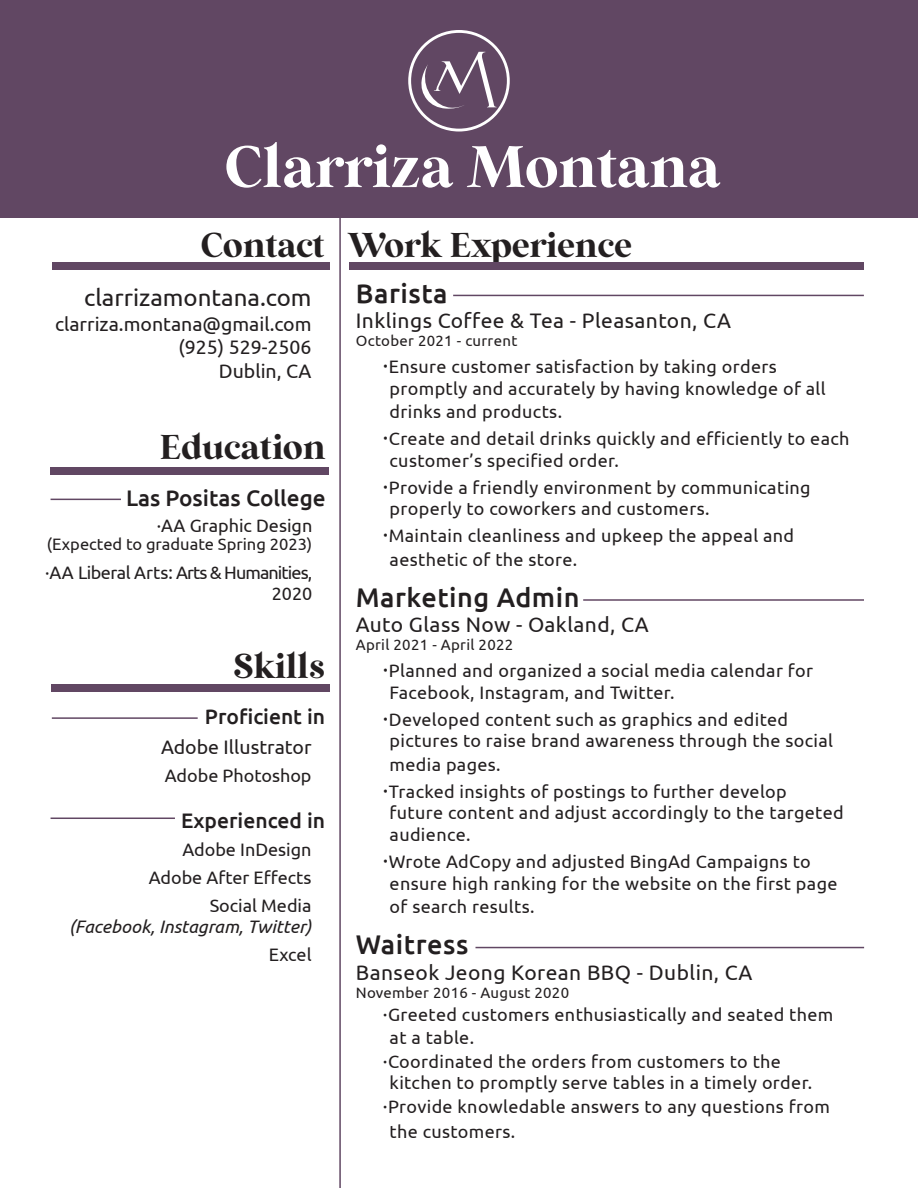
<style>
.page{position:relative;width:918px;height:1188px;background:#fff}
.page>*{position:absolute;margin:0;border:0;box-sizing:border-box;transform-origin:0 0}
.t1{font:58.5px "Wild Mango";color:#fff}
.t2{font:34.5px "Wild Mango";color:#231f20}
.t3{font:500 27px "Ubuntu";letter-spacing:.02em;color:#231f20}
.t4{font:24px "Ubuntu";color:#231f20}
.t5{font:500 22.5px "Ubuntu";color:#231f20}
.t6{font:21px "Ubuntu";letter-spacing:.02em;color:#231f20}
.t7{font:500 21px "Ubuntu";color:#231f20}
.t8{font:19.5px/23.4px "Ubuntu";color:#231f20;text-align:right}
.t9{font:18px/21.6px "Ubuntu";letter-spacing:.02em;color:#231f20}
.t10{font:18px/28px "Ubuntu";color:#231f20;text-align:right}
.t11{font:18px/21.6px "Ubuntu";letter-spacing:-.03em;color:#231f20;text-align:right}
.t12{font:italic 18px "Ubuntu";color:#231f20}
.t13{font:16.5px "Ubuntu";color:#231f20}
.t14{font:15px "Ubuntu";letter-spacing:.02em;color:#231f20}
.s1{font-size:22.5px}
.s2{font-size:19.5px}
</style>
<div class="page">
<div style="left:0;top:0;width:918px;height:218px;background:#614763"></div>
<svg style="left:408px;top:30px;width:102px;height:102px"></svg>
<hr style="left:339px;top:211px;width:2px;height:977px;background:#614763">
<div style="left:52px;top:262px;width:277px;height:7px;background:#614763"></div>
<div style="left:349px;top:262px;width:515px;height:7px;background:#614763"></div>
<div style="left:51px;top:468px;width:278px;height:7px;background:#614763"></div>
<div style="left:51px;top:684px;width:278px;height:7px;background:#614763"></div>
<hr style="left:51px;top:499px;width:70px;height:1px;background:#614763">
<hr style="left:453px;top:295px;width:411px;height:1px;background:#614763">
<hr style="left:583px;top:599px;width:281px;height:2px;background:#614763">
<hr style="left:476px;top:947px;width:388px;height:1px;background:#614763">
<hr style="left:52px;top:717px;width:146px;height:2px;background:#614763">
<hr style="left:51px;top:818px;width:124px;height:1px;background:#614763">
<h1 class="t1" style="left:224px;top:131px;width:498px">Clarriza Montana</h1>
<h2 class="t2" style="left:200px;top:224px;width:126px">Contact</h2>
<h3 class="t4" style="left:84px;top:283px;width:229px">clarrizamontana.com</h3>
<p class="t8" style="left:55px;top:312px;width:258px">clarriza.montana@gmail.com (925) 529-2506<br>Dublin, CA</p>
<h2 class="t2" style="left:160px;top:426px;width:167px">Education</h2>
<p class="t5" style="left:126px;top:484px;width:201px">Las Positas College</p>
<p class="t10" style="left:157px;top:511px;width:157px">·AA Graphic Design</p>
<p class="t13" style="left:47px;top:535px;width:267px">(Expected to graduate Spring 2023)</p>
<p class="t11" style="left:45px;top:561px;width:269px">·AA Liberal Arts: Arts &amp; Humanities,<br>2020</p>
<h2 class="t2" style="left:234px;top:645px;width:93px">Skills</h2>
<p class="t7" style="left:205px;top:703px;width:122px">Proficient in</p>
<p class="t8" style="left:161px;top:735px;width:152px">Adobe Illustrator</p>
<p class="t10" style="left:165px;top:761px;width:148px">Adobe Photoshop</p>
<p class="t7" style="left:181px;top:807px;width:146px">Experienced in</p>
<p class="t10" style="left:149px;top:835px;width:164px">Adobe InDesign<br>Adobe After Effects<br>Social Media</p>
<p class="t12" style="left:69px;top:916px;width:244px">(Facebook, Instagram, Twitter)</p>
<p class="t9" style="left:269px;top:944px;width:44px">Excel</p>
<h2 class="t2" style="left:348px;top:224px;width:285px">Work Experience</h2>
<h3 class="t3" style="left:356px;top:276px;width:93px">Barista</h3>
<p class="t6" style="left:356px;top:308px;width:377px">Inklings Coffee &amp; Tea - Pleasanton, CA</p>
<p class="t14" style="left:356px;top:332px;width:163px">October 2021 - current</p>
<p class="t9" style="left:390px;top:355px;width:438px;text-indent:-7px"><span class="s1">·</span>Ensure customer satisfaction by taking orders promptly and accurately by having knowledge of all</p>
<p class="t9" style="left:383px;top:398px;width:468px;line-height:27px;text-indent:7px">drinks and products.<br><span class="s1">·</span>Create and detail drinks quickly and efficiently to each</p>
<p class="t9" style="left:383px;top:446px;width:429px;line-height:27px;text-indent:7px">customer’s specified order.<br><span class="s1">·</span>Provide a friendly environment by communicating</p>
<p class="t9" style="left:383px;top:495px;width:413px;line-height:27px;text-indent:7px">properly to coworkers and customers.<br><span class="s1">·</span>Maintain cleanliness and upkeep the appeal and</p>
<p class="t9" style="left:390px;top:548px;width:189px">aesthetic of the store.</p>
<h3 class="t3" style="left:356px;top:580px;width:225px">Marketing Admin</h3>
<p class="t6" style="left:356px;top:612px;width:295px">Auto Glass Now - Oakland, CA</p>
<p class="t14" style="left:356px;top:636px;width:159px">April 2021 - April 2022</p>
<p class="t9" style="left:390px;top:659px;width:425px;text-indent:-7px"><span class="s1">·</span>Planned and organized a social media calendar for<br>Facebook, Instagram, and Twitter.</p>
<p class="t9" style="left:390px;top:708px;width:445px;text-indent:-7px"><span class="s1">·</span>Developed content such as graphics and edited pictures to raise brand awareness through the social</p>
<p class="t9" style="left:383px;top:750px;width:406px;line-height:27px;text-indent:7px">media pages.<br><span class="s1">·</span>Tracked insights of postings to further develop</p>
<p class="t9" style="left:390px;top:802px;width:456px">future content and adjust accordingly to the targeted audience.</p>
<p class="t9" style="left:390px;top:850px;width:449px;text-indent:-7px"><span class="s1">·</span>Wrote AdCopy and adjusted BingAd Campaigns to ensure high ranking for the website on the first page</p>
<p class="t9" style="left:390px;top:895px;width:147px">of search results.</p>
<h3 class="t3" style="left:356px;top:928px;width:114px">Waitress</h3>
<p class="t6" style="left:356px;top:959px;width:398px">Banseok Jeong Korean BBQ - Dublin, CA</p>
<p class="t14" style="left:356px;top:983px;width:215px">November 2016 - August 2020</p>
<p class="t9" style="left:383px;top:1003px;width:452px"><span class="s2">·</span>Greeted customers enthusiastically and seated them</p>
<p class="t9" style="left:390px;top:1027px;width:86px">at a table.</p>
<p class="t9" style="left:383px;top:1050px;width:400px"><span class="s2">·</span>Coordinated the orders from customers to the</p>
<p class="t9" style="left:383px;top:1071px;width:449px;line-height:23.4px;text-align:center">kitchen to promptly serve tables in a timely order. <span class="s2">·</span>Provide knowledable answers to any questions from</p>
<p class="t9" style="left:390px;top:1120px;width:127px">the customers.</p>
</div>
